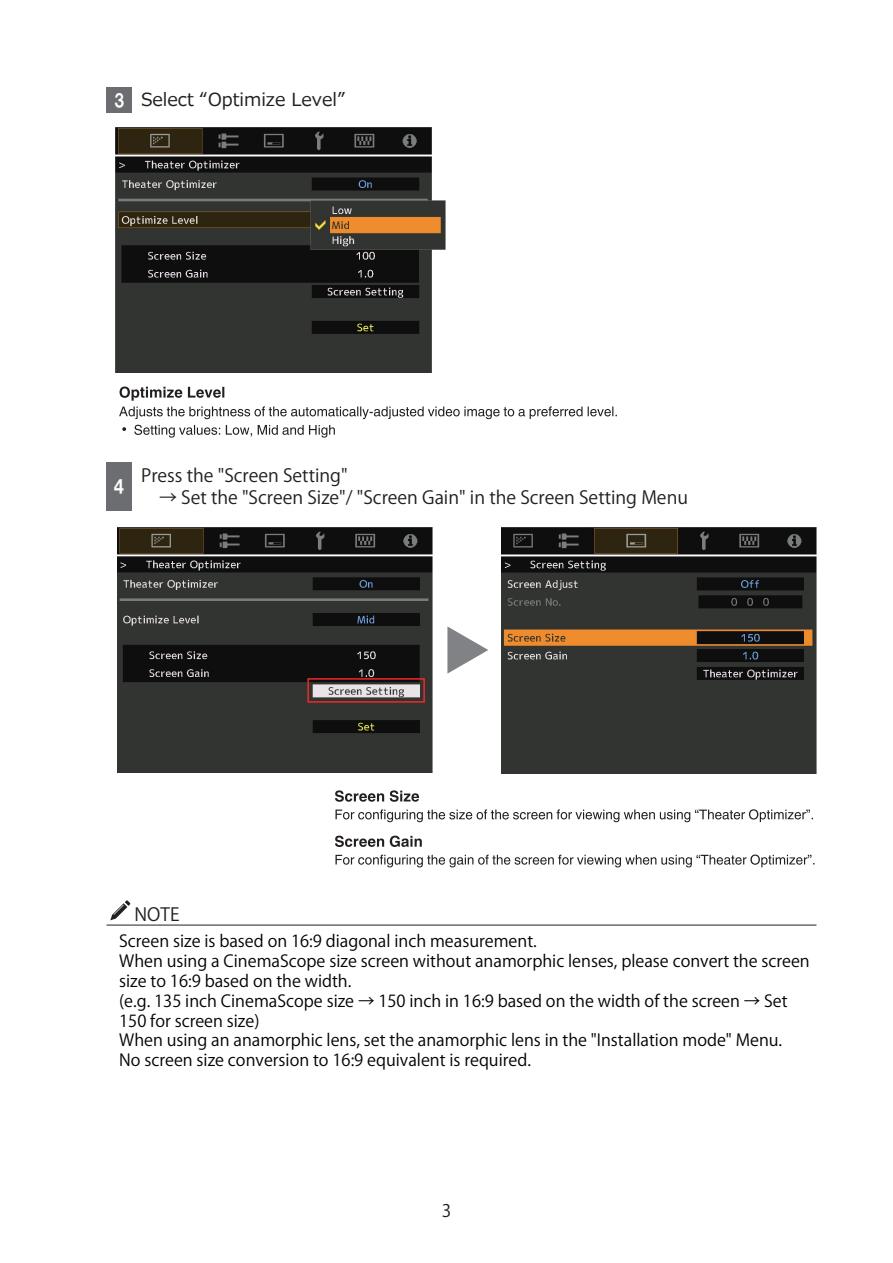
<style>
.page{position:relative;width:893px;height:1263px;background:#fff}
.page>*{position:absolute;margin:0;border:0;box-sizing:border-box;transform-origin:0 0}
.t1{font:18px/21.6px "Koz Go Pr 6 N";color:#231f20}
.t2{font:18px "Meiryo UI";color:#231f20}
.t3{font:18px "HGP Soei Kakugothic UB";color:#fff}
.t4{font:17.25px "Koz Go Pr 6 N";color:#231f20}
.t5{font:16.5px/19.8px "Koz Go Pr 6 N";color:#030303}
</style>
<div class="page">
<img style="left:501px;top:527px;width:316px;height:246px">
<img style="left:116px;top:127px;width:329px;height:245px">
<svg style="left:447px;top:626px;width:41px;height:48px"></svg>
<div style="left:106px;top:87px;width:26px;height:26px;background:#6c6d70"></div>
<div style="left:106px;top:462px;width:26px;height:49px;background:#6c6d70"></div>
<img style="left:118px;top:527px;width:315px;height:246px">
<div style="left:307px;top:678px;width:118px;height:25px;border:2px solid #ee2928"></div>
<svg style="left:119px;top:386px;width:498px;height:33px"></svg>
<svg style="left:122px;top:427px;width:4px;height:4px"></svg>
<svg style="left:134px;top:425px;width:201px;height:13px"></svg>
<svg style="left:335px;top:790px;width:84px;height:12px"></svg>
<svg style="left:335px;top:809px;width:478px;height:13px"></svg>
<svg style="left:335px;top:836px;width:87px;height:11px"></svg>
<svg style="left:335px;top:854px;width:479px;height:13px"></svg>
<svg style="left:110px;top:900px;width:20px;height:20px"></svg>
<svg style="left:114px;top:905px;width:10px;height:10px"></svg>
<hr style="left:106px;top:925px;width:710px;height:1px;background:#231f20">
<p class="t3" style="left:114px;top:91px;width:13px">3</p>
<p class="t2" style="left:141px;top:87px;width:206px">Select “Optimize Level”</p>
<p class="t3" style="left:113px;top:478px;width:13px">4</p>
<p class="t1" style="left:141px;top:465px;width:548px">Press the "Screen Setting"<br>　→ Set the "Screen Size"/ "Screen Gain" in the Screen Setting Menu</p>
<p class="t1" style="left:135px;top:904px;width:46px">NOTE</p>
<p class="t5" style="left:119px;top:932px;width:692px">Screen size is based on 16:9 diagonal inch measurement.<br>When using a CinemaScope size screen without anamorphic lenses, please convert the screen size to 16:9 based on the width.<br>(e.g. 135 inch CinemaScope size → 150 inch in 16:9 based on the width of the screen → Set 150 for screen size)<br>When using an anamorphic lens, set the anamorphic lens in the "Installation mode" Menu.<br>No screen size conversion to 16:9 equivalent is required.</p>
<p class="t4" style="left:442px;top:1200px;width:11px">3</p>
</div>
